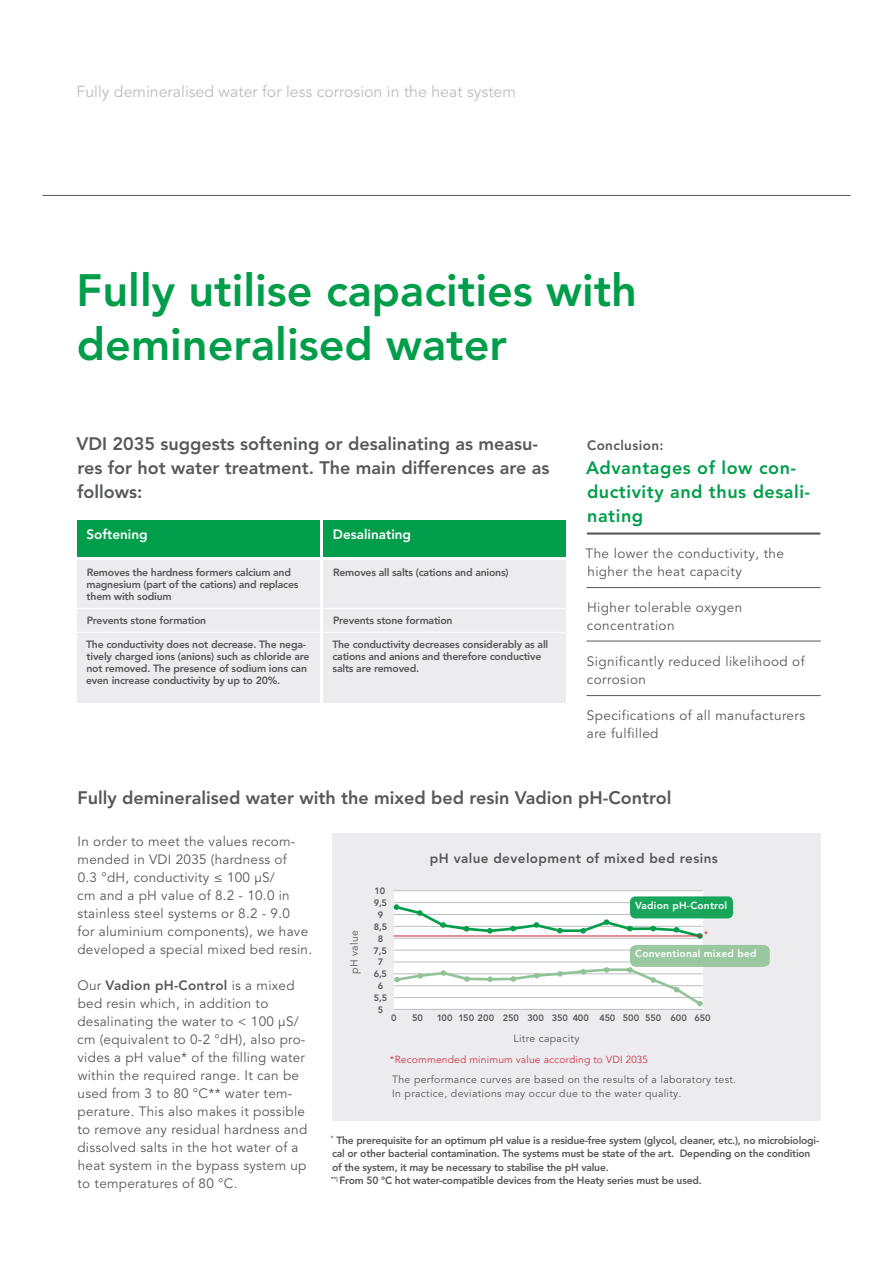
<style>
.page{position:relative;width:893px;height:1263px;background:#fff}
.page>*{position:absolute;margin:0;border:0;box-sizing:border-box;transform-origin:0 0}
.t1{font:800 45px/54px "Avenir LT Pro";color:#009d4a}
.t2{font:800 18px/24px "Avenir LT Pro";color:#57585a}
.t3{font:800 18px/24px "Avenir LT Pro";letter-spacing:.03em;color:#009d4a}
.t4{font:15.9px "Avenir LT Pro";color:#bcbdc0}
.t5{font:13.5px/18px "Avenir LT Pro";letter-spacing:.02em;color:#57585a}
.t6{font:800 13.5px "Avenir LT Pro";letter-spacing:.03em;color:#57585a}
.t7{font:800 13.5px "Avenir LT Pro";color:#fff}
.t8{font:800 10.5px/12px "Avenir LT Pro";letter-spacing:-.02em;color:#57585a}
.t9{font:10.5px/13.5px "Avenir LT Pro";letter-spacing:.03em;color:#57585a}
.t10{font:300 10.2px "Avenir LT Std";letter-spacing:.02em;color:#ca2339}
.t11{font:800 10.2px "Avenir LT Pro";letter-spacing:.02em;color:#fff}
.t12{font:800 9.3px "Avenir LT Pro";letter-spacing:-.02em;color:#57585a}
.s1{font-weight:800}
</style>
<div class="page">
<hr style="left:588px;top:532px;width:232px;height:3px;background:#57585a">
<div style="left:77px;top:521px;width:243px;height:36px;background:#009d4a"></div>
<div style="left:323px;top:521px;width:243px;height:36px;background:#009d4a"></div>
<div style="left:77px;top:560px;width:243px;height:143px;background:#ececee"></div>
<div style="left:323px;top:560px;width:243px;height:143px;background:#ececee"></div>
<hr style="left:77px;top:608px;width:488px;height:1px;background:#fff">
<hr style="left:77px;top:632px;width:488px;height:1px;background:#fff">
<hr style="left:587px;top:587px;width:233px;height:1px;background:#57585a">
<hr style="left:587px;top:695px;width:233px;height:1px;background:#57585a">
<hr style="left:587px;top:641px;width:233px;height:1px;background:#57585a">
<hr style="left:43px;top:195px;width:808px;height:1px;background:#57585a">
<div style="left:332px;top:833px;width:488px;height:288px;background:#ececee"></div>
<div style="left:394px;top:890px;width:308px;height:119px;background:#fff"></div>
<hr style="left:394px;top:1009px;width:308px;height:1px;background:#bcbdc0">
<hr style="left:394px;top:962px;width:308px;height:1px;background:#bcbdc0">
<hr style="left:394px;top:950px;width:308px;height:1px;background:#bcbdc0">
<hr style="left:394px;top:902px;width:308px;height:1px;background:#bcbdc0">
<hr style="left:394px;top:890px;width:308px;height:1px;background:#bcbdc0">
<svg style="left:393px;top:904px;width:311px;height:36px"></svg>
<svg style="left:394px;top:966px;width:309px;height:42px"></svg>
<div style="left:630px;top:896px;width:103px;height:22px;background:#1aa65c;border-radius:5px"></div>
<div style="left:630px;top:945px;width:140px;height:22px;background:#99c8a0;border-radius:6px"></div>
<hr style="left:394px;top:935px;width:309px;height:1px;background:#ca2339">
<p class="t4" style="left:77px;top:82px;width:441px">Fully demineralised water for less corrosion in the heat system</p>
<p class="t1" style="left:77px;top:264px;width:562px">Fully utilise capacities with demineralised water</p>
<p class="t2" style="left:76px;top:432px;width:475px">VDI 2035 suggests softening or desalinating as measu&shy;res for hot water treatment. The main differences are as follows:</p>
<p class="t7" style="left:86px;top:526px;width:63px">Softening</p>
<p class="t7" style="left:333px;top:526px;width:80px">Desalinating</p>
<p class="t8" style="left:87px;top:566px;width:214px">Removes the hardness formers calcium and magnesium (part of the cations) and replaces them with sodium</p>
<p class="t8" style="left:87px;top:614px;width:121px">Prevents stone formation</p>
<p class="t8" style="left:86px;top:638px;width:225px">The conductivity does not decrease. The nega&shy;tively charged ions (anions) such as chloride are not removed. The presence of sodium ions can even increase conductivity by up to 20%.</p>
<p class="t8" style="left:333px;top:566px;width:177px">Removes all salts (cations and anions)</p>
<p class="t8" style="left:333px;top:614px;width:121px">Prevents stone formation</p>
<p class="t8" style="left:332px;top:638px;width:217px">The conductivity decreases considerably as all cations and anions and therefore conductive salts are removed.</p>
<p class="t6" style="left:587px;top:437px;width:78px">Conclusion:</p>
<h2 class="t3" style="left:586px;top:456px;width:226px">Advantages of low con&shy;ductivity and thus desali&shy;nating</h2>
<p class="t5" style="left:586px;top:545px;width:200px">The lower the conductivity, the higher the heat capacity</p>
<p class="t5" style="left:587px;top:599px;width:157px">Higher tolerable oxygen concentration</p>
<p class="t5" style="left:587px;top:653px;width:219px">Significantly reduced likelihood of corrosion</p>
<p class="t5" style="left:587px;top:707px;width:220px">Specifications of all manufacturers are fulfilled</p>
<p class="t2" style="left:77px;top:786px;width:596px">Fully demineralised water with the mixed bed resin Vadion pH-Control</p>
<p class="t5" style="left:77px;top:833px;width:236px">In order to meet the values recom&shy;mended in VDI 2035 (hardness of<br>0.3 °dH, conductivity ≤ 100 μS/<br>cm and a pH value of 8.2 - 10.0 in stainless steel systems or 8.2 - 9.0<br>for aluminium components), we have developed a special mixed bed resin.</p>
<p class="t5" style="left:77px;top:977px;width:231px">Our <span class="s1">Vadion pH-Control</span> is a mixed bed resin which, in addition to desalinating the water to &lt; 100 µS/ cm (equivalent to 0-2 °dH), also pro&shy;vides a pH value* of the filling water within the required range. It can be used from 3 to 80 °C** water tem&shy;perature. This also makes it possible to remove any residual hardness and dissolved salts in the hot water of a heat system in the bypass system up to temperatures of 80 °C.</p>
<p class="t9" style="left:347px;top:974px;width:45px;rotate:-90deg">pH value</p>
<p class="t12" style="left:375px;top:885px;width:12px">10</p>
<p class="t12" style="left:374px;top:897px;width:15px">9,5</p>
<p class="t12" style="left:378px;top:909px;width:7px">9</p>
<p class="t12" style="left:374px;top:921px;width:15px">8,5</p>
<p class="t12" style="left:378px;top:933px;width:7px">8</p>
<p class="t12" style="left:374px;top:945px;width:15px">7,5</p>
<p class="t12" style="left:378px;top:957px;width:7px">7</p>
<p class="t12" style="left:374px;top:968px;width:15px">6,5</p>
<p class="t12" style="left:378px;top:980px;width:7px">6</p>
<p class="t12" style="left:374px;top:992px;width:15px">5,5</p>
<p class="t12" style="left:378px;top:1004px;width:7px">5</p>
<p class="t12" style="left:391px;top:1012px;width:7px">0</p>
<p class="t6" style="left:430px;top:851px;width:289px">pH value development of mixed bed resins</p>
<p class="t11" style="left:635px;top:899px;width:94px">Vadion pH-Control</p>
<p class="t11" style="left:635px;top:947px;width:123px">Conventional mixed bed</p>
<p class="t10" style="left:704px;top:928px;width:6px">*</p>
<p class="t12" style="left:412px;top:1012px;width:12px">50</p>
<p class="t12" style="left:437px;top:1012px;width:17px">100</p>
<p class="t12" style="left:458px;top:1012px;width:37px">150 200</p>
<p class="t12" style="left:503px;top:1012px;width:18px">250</p>
<p class="t12" style="left:527px;top:1012px;width:18px">300</p>
<p class="t12" style="left:552px;top:1012px;width:18px">350</p>
<p class="t12" style="left:573px;top:1012px;width:18px">400</p>
<p class="t12" style="left:599px;top:1012px;width:18px">450</p>
<p class="t12" style="left:623px;top:1012px;width:18px">500</p>
<p class="t12" style="left:645px;top:1012px;width:18px">550</p>
<p class="t12" style="left:671px;top:1012px;width:18px">600</p>
<p class="t12" style="left:694px;top:1012px;width:18px">650</p>
<p class="t9" style="left:514px;top:1031px;width:67px">Litre capacity</p>
<p class="t10" style="left:390px;top:1053px;width:259px">*Recommended minimum value according to VDI 2035</p>
<p class="t9" style="left:392px;top:1073px;width:346px">The performance curves are based on the results of a laboratory test.<br>In practice, deviations may occur due to the water quality.</p>
<p class="t8" style="left:331px;top:1133px;width:490px;line-height:13.5px"><sup>*</sup> The prerequisite for an optimum pH value is a residue-free system (glycol, cleaner, etc.), no microbiologi&shy;cal or other bacterial contamination. The systems must be state of the art. Depending on the condition of the system, it may be necessary to stabilise the pH value.</p>
<p class="t8" style="left:331px;top:1174px;width:372px"><sup>**)</sup> From 50 °C hot water-compatible devices from the Heaty series must be used.</p>
</div>
